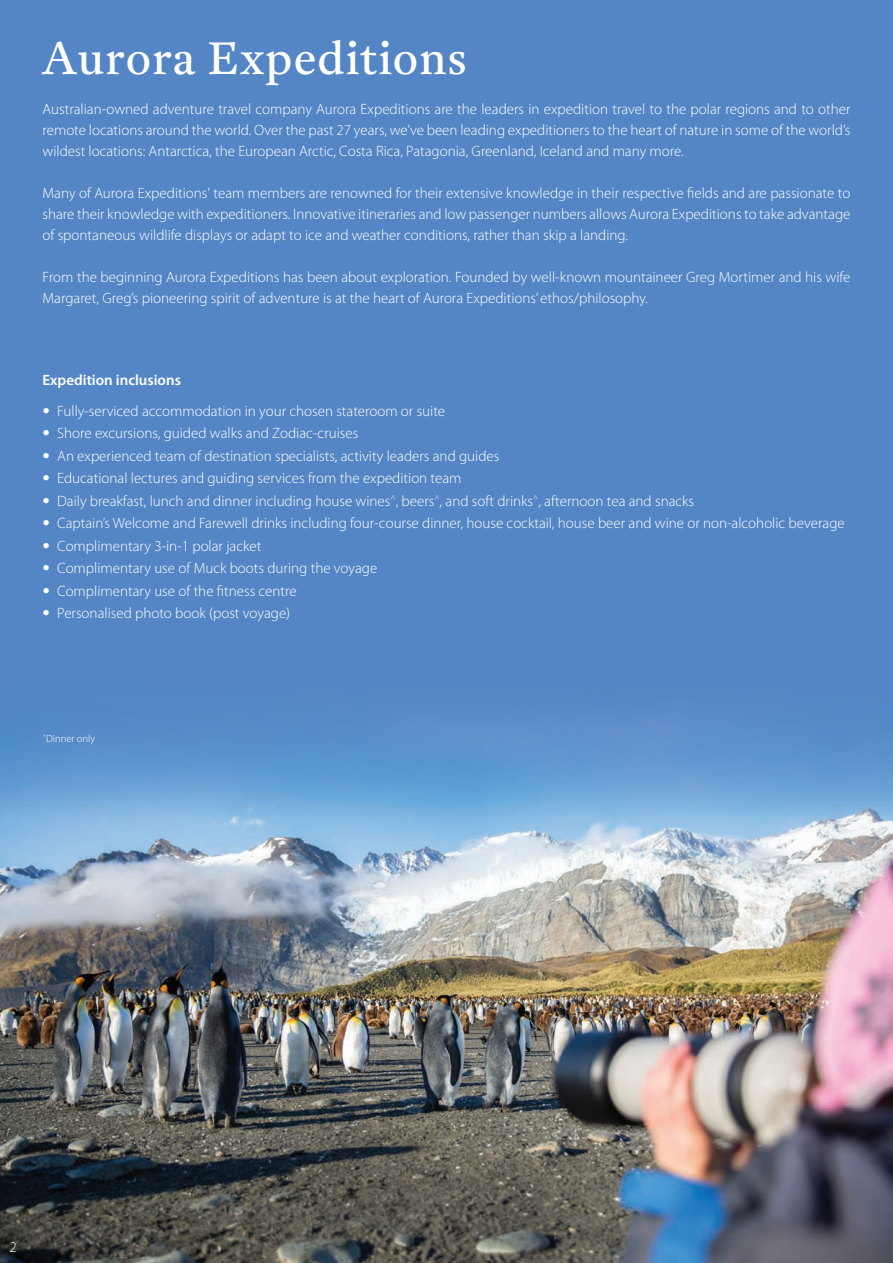
<style>
.page{position:relative;width:893px;height:1263px;background:#5486c5}
.page>*{position:absolute;margin:0;border:0;box-sizing:border-box;transform-origin:0 0}
.t1{font:45px "Antwerp";letter-spacing:.025em;color:#fff}
.t2{font:300 15px/21px "Myriad Pro";color:#fff;text-align:justify}
.t3{font:600 15px "Myriad Pro";color:#fff}
.t4{font:300 10.5px "Myriad Pro";color:#fff}
.s1{font-family:"Helvetica Neue";font-weight:100;font-stretch:condensed}
</style>
<div class="page">
<img style="left:0;top:719px;width:893px;height:544px">
<h1 class="t1" style="left:43px;top:28px;width:426px">Aurora Expeditions</h1>
<p class="t2" style="left:43px;top:99px;width:809px">Australian-owned adventure travel company Aurora Expeditions are the leaders in expedition travel to the polar regions and to other remote locations around the world. Over the past 27 years, we’ve been leading expeditioners to the heart of nature in some of the world’s wildest locations: Antarctica, the European Arctic, Costa Rica, Patagonia, Greenland, Iceland and many more.</p>
<p class="t2" style="left:43px;top:183px;width:809px">Many of Aurora Expeditions' team members are renowned for their extensive knowledge in their respective fields and are passionate to share their knowledge with expeditioners. Innovative itineraries and low passenger numbers allows Aurora Expeditions to take advantage of spontaneous wildlife displays or adapt to ice and weather conditions, rather than skip a landing.</p>
<p class="t2" style="left:43px;top:267px;width:809px">From the beginning Aurora Expeditions has been about exploration. Founded by well-known mountaineer Greg Mortimer and his wife<br>Margaret, Greg’s pioneering spirit of adventure is at the heart of Aurora Expeditions’ ethos/philosophy.</p>
<p class="t3" style="left:43px;top:370px;width:140px">Expedition inclusions</p>
<p class="t2" style="left:43px;top:400px;width:404px"><span class="s1">•</span> Fully-serviced accommodation in your chosen stateroom or suite</p>
<p class="t2" style="left:43px;top:423px;width:317px"><span class="s1">•</span> Shore excursions, guided walks and Zodiac-cruises</p>
<p class="t2" style="left:43px;top:445px;width:458px"><span class="s1">•</span> An experienced team of destination specialists, activity leaders and guides</p>
<p class="t2" style="left:43px;top:468px;width:421px"><span class="s1">•</span> Educational lectures and guiding services from the expedition team</p>
<p class="t2" style="left:43px;top:490px;width:653px"><span class="s1">•</span> Daily breakfast, lunch and dinner including house wines<sup>^</sup>, beers<sup>^</sup>, and soft drinks<sup>^</sup>, afternoon tea and snacks</p>
<p class="t2" style="left:43px;top:513px;width:804px"><span class="s1">•</span> Captain’s Welcome and Farewell drinks including four-course dinner, house cocktail, house beer and wine or non-alcoholic beverage</p>
<p class="t2" style="left:43px;top:535px;width:220px"><span class="s1">•</span> Complimentary 3-in-1 polar jacket</p>
<p class="t2" style="left:43px;top:558px;width:336px"><span class="s1">•</span> Complimentary use of Muck boots during the voyage</p>
<p class="t2" style="left:43px;top:580px;width:256px"><span class="s1">•</span> Complimentary use of the fitness centre</p>
<p class="t2" style="left:43px;top:603px;width:249px"><span class="s1">•</span> Personalised photo book (post voyage)</p>
<p class="t4" style="left:43px;top:732px;width:54px"><sup>^</sup>Dinner only</p>
<p class="t2" style="left:9px;top:1236px;width:9px">2</p>
</div>
